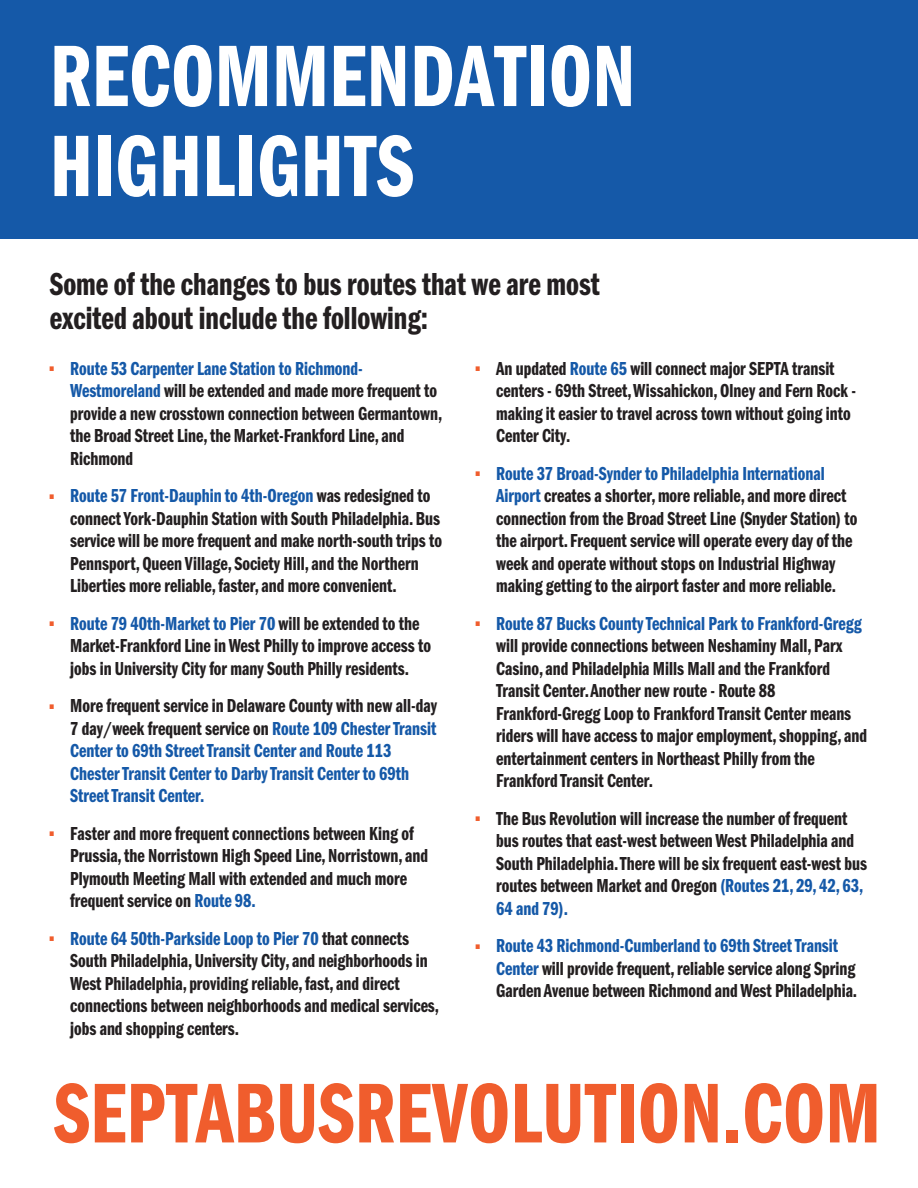
<style>
.page{position:relative;width:918px;height:1188px;background:#fff}
.page>*{position:absolute;margin:0;border:0;box-sizing:border-box;transform-origin:0 0}
.t1{font:90.3px/90px "Franklin Gothic LT Pro Dm Cm";letter-spacing:.005em;color:#fff}
.t2{font:87.75px "Franklin Gothic LT Pro Dm Cm";letter-spacing:.005em;color:#f05d2d}
.t3{font:33px/34.5px "Franklin Gothic LT Pro Dm Cm";color:#231f20}
.t4{font:19.5px/22.5px "Franklin Gothic LT Pro Dm Cm";color:#231f20}
.t5{font:19.5px/22.5px "Franklin Gothic LT Pro Dm Cm";color:#1559a8}
.s1{font-size:30px;color:#f05d2d}
.s2{color:#1559a8}
.s3{color:#231f20}
</style>
<div class="page">
<div style="left:0;top:0;width:918px;height:238px;background:#1559a8"></div>
<h1 class="t1" style="left:50px;top:33px;width:587px">RECOMMENDATION<br>HIGHLIGHTS</h1>
<h3 class="t3" style="left:50px;top:267px;width:551px">Some of the changes to bus routes that we are most excited about include the following:</h3>
<p class="t4" style="left:70px;top:357px;width:374px;text-indent:-20px"><span class="s1">•</span> <span class="s2">Route 53 Carpenter Lane Station to Richmond-Westmoreland</span> will be extended and made more frequent to provide a new crosstown connection between Germantown, the Broad Street Line, the Market-Frankford Line, and Richmond</p>
<p class="t4" style="left:70px;top:485px;width:374px;text-indent:-20px"><span class="s1">•</span> <span class="s2">Route 57 Front-Dauphin to 4th-Oregon</span> was redesigned to connect York-Dauphin Station with South Philadelphia. Bus service will be more frequent and make north-south trips to Pennsport, Queen Village, Society Hill, and the Northern Liberties more reliable, faster, and more convenient.</p>
<p class="t4" style="left:70px;top:612px;width:362px;text-indent:-20px"><span class="s1">•</span> <span class="s2">Route 79 40th-Market to Pier 70</span> will be extended to the<br>Market-Frankford Line in West Philly to improve access to jobs in University City for many South Philly residents.</p>
<p class="t5" style="left:70px;top:695px;width:368px;text-indent:-20px"><span class="s1">•</span> <span class="s3">More frequent service in Delaware County with new all-day 7 day/week frequent service on</span> Route 109 Chester Transit Center to 69th Street Transit Center and Route 113<br>Chester Transit Center to Darby Transit Center to 69th Street Transit Center.</p>
<p class="t4" style="left:70px;top:822px;width:359px;text-indent:-20px"><span class="s1">•</span> Faster and more frequent connections between King of Prussia, the Norristown High Speed Line, Norristown, and Plymouth Meeting Mall with extended and much more frequent service on <span class="s2">Route 98.</span></p>
<p class="t4" style="left:70px;top:927px;width:371px;text-indent:-20px"><span class="s1">•</span> <span class="s2">Route 64 50th-Parkside Loop to Pier 70</span> that connects South Philadelphia, University City, and neighborhoods in West Philadelphia, providing reliable, fast, and direct connections between neighborhoods and medical services, jobs and shopping centers.</p>
<p class="t4" style="left:496px;top:357px;width:362px;text-indent:-20px"><span class="s1">•</span> An updated <span class="s2">Route 65</span> will connect major SEPTA transit centers - 69th Street, Wissahickon, Olney and Fern Rock - making it easier to travel across town without going into Center City.</p>
<p class="t4" style="left:496px;top:462px;width:363px;text-indent:-20px"><span class="s1">•</span> <span class="s2">Route 37 Broad-Synder to Philadelphia International Airport</span> creates a shorter, more reliable, and more direct connection from the Broad Street Line (Snyder Station) to the airport. Frequent service will operate every day of the week and operate without stops on Industrial Highway making getting to the airport faster and more reliable.</p>
<p class="t4" style="left:496px;top:612px;width:373px;text-indent:-20px"><span class="s1">•</span> <span class="s2">Route 87 Bucks County Technical Park to Frankford-Gregg </span>will provide connections between Neshaminy Mall, Parx Casino, and Philadelphia Mills Mall and the Frankford Transit Center. Another new route - Route 88<br>Frankford-Gregg Loop to Frankford Transit Center means riders will have access to major employment, shopping, and entertainment centers in Northeast Philly from the Frankford Transit Center.</p>
<p class="t4" style="left:496px;top:807px;width:373px;text-indent:-20px"><span class="s1">•</span> The Bus Revolution will increase the number of frequent bus routes that east-west between West Philadelphia and South Philadelphia. There will be six frequent east-west bus routes between Market and Oregon <span class="s2">(Routes 21, 29, 42, 63, 64 and 79).</span></p>
<p class="t4" style="left:496px;top:935px;width:363px;text-indent:-20px"><span class="s1">•</span> <span class="s2">Route 43 Richmond-Cumberland to 69th Street Transit<br>Center</span> will provide frequent, reliable service along Spring<br>Garden Avenue between Richmond and West Philadelphia.</p>
<h2 class="t2" style="left:54px;top:1065px;width:828px">SEPTABUSREVOLUTION.COM</h2>
</div>
